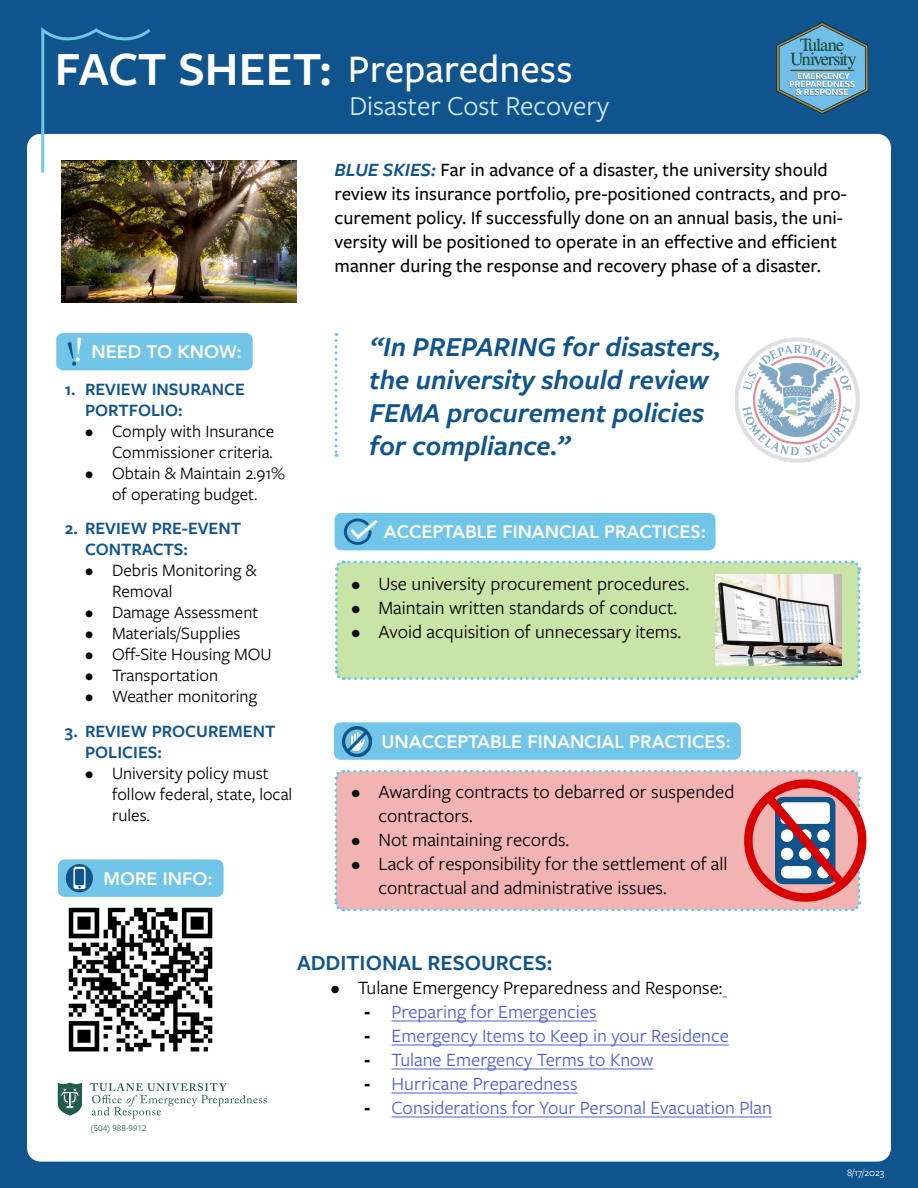
<style>
.page{position:relative;width:918px;height:1188px;background:#10548d}
.page>*{position:absolute;margin:0;border:0;box-sizing:border-box;transform-origin:0 0}
.t1{font:500 40.5px "Freight Sans Pro";color:#fff}
.t2{font:italic 600 28.5px/33px "Freight Sans Pro";color:#10548d}
.t3{font:28.5px "Freight Sans Pro";color:#d0ecf9}
.t4{font:600 22.5px "Freight Sans Pro";color:#10548d}
.t5{font:19.5px/24px "Freight Sans Pro";color:#000}
.t6{font:500 19.5px/24px "Freight Sans Pro";color:#000}
.t7{font:19.5px "Freight Sans Pro";color:#4f5cd6}
.t8{font:18px/21px "Freight Sans Pro";color:#000}
.t9{font:600 18px/21px "Freight Sans Pro";color:#10548d}
.t10{font:800 18px "Avenir";color:#fff}
.t11{font:10.5px "Freight Sans Pro";color:#fff}
.t12{font:9px "Freight Sans Pro";color:#215b4e}
.s1{font-weight:600;font-size:49.5px}
.s2{font-weight:600;font-style:italic;color:#10548d}
.s3{font-family:"Avenir";font-weight:900;color:#000}
</style>
<div class="page">
<div style="left:27px;top:134px;width:864px;height:1028px;background:#fff;border-radius:14px"></div>
<img style="left:61px;top:161px;width:236px;height:141px">
<div style="left:56px;top:333px;width:197px;height:37px;background:#71c5e8;border-radius:7px"></div>
<svg style="left:335px;top:333px;width:3px;height:124px"></svg>
<div style="left:335px;top:513px;width:381px;height:37px;background:#71c5e8;border-radius:7px"></div>
<svg style="left:67px;top:338px;width:14px;height:28px"></svg>
<svg style="left:335px;top:560px;width:527px;height:120px;background:#c7e3ab"></svg>
<div style="left:58px;top:859px;width:166px;height:38px;background:#71c5e8;border-radius:7px"></div>
<div style="left:66px;top:864px;width:27px;height:28px;background:#10548d;border-radius:50%"></div>
<svg style="left:73px;top:867px;width:13px;height:22px"></svg>
<img style="left:68px;top:907px;width:145px;height:145px">
<hr style="left:392px;top:1021px;width:205px;height:1px;background:#4f5cd6">
<hr style="left:392px;top:1045px;width:337px;height:1px;background:#4f5cd6">
<hr style="left:392px;top:1069px;width:261px;height:1px;background:#4f5cd6">
<hr style="left:392px;top:1093px;width:186px;height:1px;background:#4f5cd6">
<hr style="left:392px;top:1117px;width:380px;height:1px;background:#4f5cd6">
<svg style="left:40px;top:27px;width:114px;height:149px"></svg>
<div style="left:334px;top:722px;width:407px;height:38px;background:#71c5e8;border-radius:7px"></div>
<img style="left:342px;top:726px;width:30px;height:30px">
<svg style="left:343px;top:518px;width:35px;height:27px"></svg>
<img style="left:776px;top:23px;width:92px;height:91px">
<svg style="left:58px;top:1083px;width:24px;height:33px"></svg>
<svg style="left:90px;top:1083px;width:177px;height:35px"></svg>
<img style="left:716px;top:575px;width:125px;height:91px">
<svg style="left:334px;top:769px;width:533px;height:143px;background:#e7acae"></svg>
<img style="left:735px;top:338px;width:124px;height:125px">
<h1 class="t1" style="left:55px;top:41px;width:519px"><span class="s1">FACT SHEET:</span> Preparedness</h1>
<h2 class="t3" style="left:349px;top:86px;width:261px">Disaster Cost Recovery</h2>
<p class="t10" style="left:92px;top:338px;width:152px">NEED TO KNOW:</p>
<p class="t9" style="left:85px;top:378px;width:161px;text-indent:-20px">1. REVIEW INSURANCE<br>PORTFOLIO:</p>
<p class="t8" style="left:85px;top:420px;width:191px;text-align:right">• Comply with Insurance<br>Commissioner criteria.</p>
<p class="t8" style="left:85px;top:462px;width:201px;text-align:center">• Obtain &amp; Maintain 2.91% of operating budget.</p>
<p class="t9" style="left:85px;top:517px;width:158px;text-indent:-20px">2. REVIEW PRE-EVENT<br>CONTRACTS:</p>
<p class="t8" style="left:112px;top:559px;width:146px;text-indent:-27px">• Debris Monitoring &amp;<br>Removal</p>
<p class="t8" style="left:85px;top:601px;width:175px">• Damage Assessment</p>
<p class="t8" style="left:85px;top:622px;width:157px">• Materials/Supplies</p>
<p class="t8" style="left:85px;top:643px;width:188px">• Off-Site Housing MOU</p>
<p class="t8" style="left:85px;top:664px;width:135px">• Transportation</p>
<p class="t8" style="left:85px;top:685px;width:174px">• Weather monitoring</p>
<p class="t9" style="left:85px;top:720px;width:192px;text-indent:-20px">3. REVIEW PROCUREMENT<br>POLICIES:</p>
<p class="t8" style="left:112px;top:762px;width:182px;text-indent:-27px">• University policy must follow federal, state, local rules.</p>
<p class="t10" style="left:104px;top:865px;width:111px">MORE INFO:</p>
<p class="t6" style="left:335px;top:157px;width:514px"><span class="s2">BLUE SKIES:</span> Far in advance of a disaster, the university should review its insurance portfolio, pre-positioned contracts, and pro&shy;curement policy. If successfully done on an annual basis, the uni&shy;versity will be positioned to operate in an effective and efficient manner during the response and recovery phase of a disaster.</p>
<h2 class="t2" style="left:370px;top:329px;width:353px">“In PREPARING for disasters, the university should review<br>FEMA procurement policies for compliance.”</h2>
<p class="t10" style="left:384px;top:518px;width:324px">ACCEPTABLE FINANCIAL PRACTICES:</p>
<p class="t5" style="left:351px;top:570px;width:339px">• Use university procurement procedures.</p>
<p class="t5" style="left:351px;top:594px;width:327px">• Maintain written standards of conduct.</p>
<p class="t5" style="left:351px;top:618px;width:331px">• Avoid acquisition of unnecessary items.</p>
<p class="t10" style="left:381px;top:727px;width:351px">UNACCEPTABLE FINANCIAL PRACTICES:</p>
<p class="t5" style="left:378px;top:779px;width:357px;text-indent:-27px">• Awarding contracts to debarred or suspended contractors.</p>
<p class="t5" style="left:351px;top:827px;width:219px">• Not maintaining records.</p>
<p class="t5" style="left:378px;top:851px;width:351px;text-indent:-27px">• Lack of responsibility for the settlement of all contractual and administrative issues.</p>
<p class="t12" style="left:91px;top:1122px;width:57px">(504) 988-9912</p>
<p class="t4" style="left:297px;top:948px;width:257px">ADDITIONAL RESOURCES:</p>
<p class="t5" style="left:331px;top:975px;width:393px">• Tulane Emergency Preparedness and Response:</p>
<p class="t7" style="left:365px;top:999px;width:234px"><span class="s3">-</span> Preparing for Emergencies</p>
<p class="t7" style="left:365px;top:1023px;width:366px"><span class="s3">-</span> Emergency Items to Keep in your Residence</p>
<p class="t7" style="left:365px;top:1047px;width:290px"><span class="s3">-</span> Tulane Emergency Terms to Know</p>
<p class="t7" style="left:365px;top:1071px;width:215px"><span class="s3">-</span> Hurricane Preparedness</p>
<p class="t7" style="left:365px;top:1095px;width:409px"><span class="s3">-</span> Considerations for Your Personal Evacuation Plan</p>
<p class="t11" style="left:847px;top:1166px;width:39px">8/17/2023</p>
</div>
